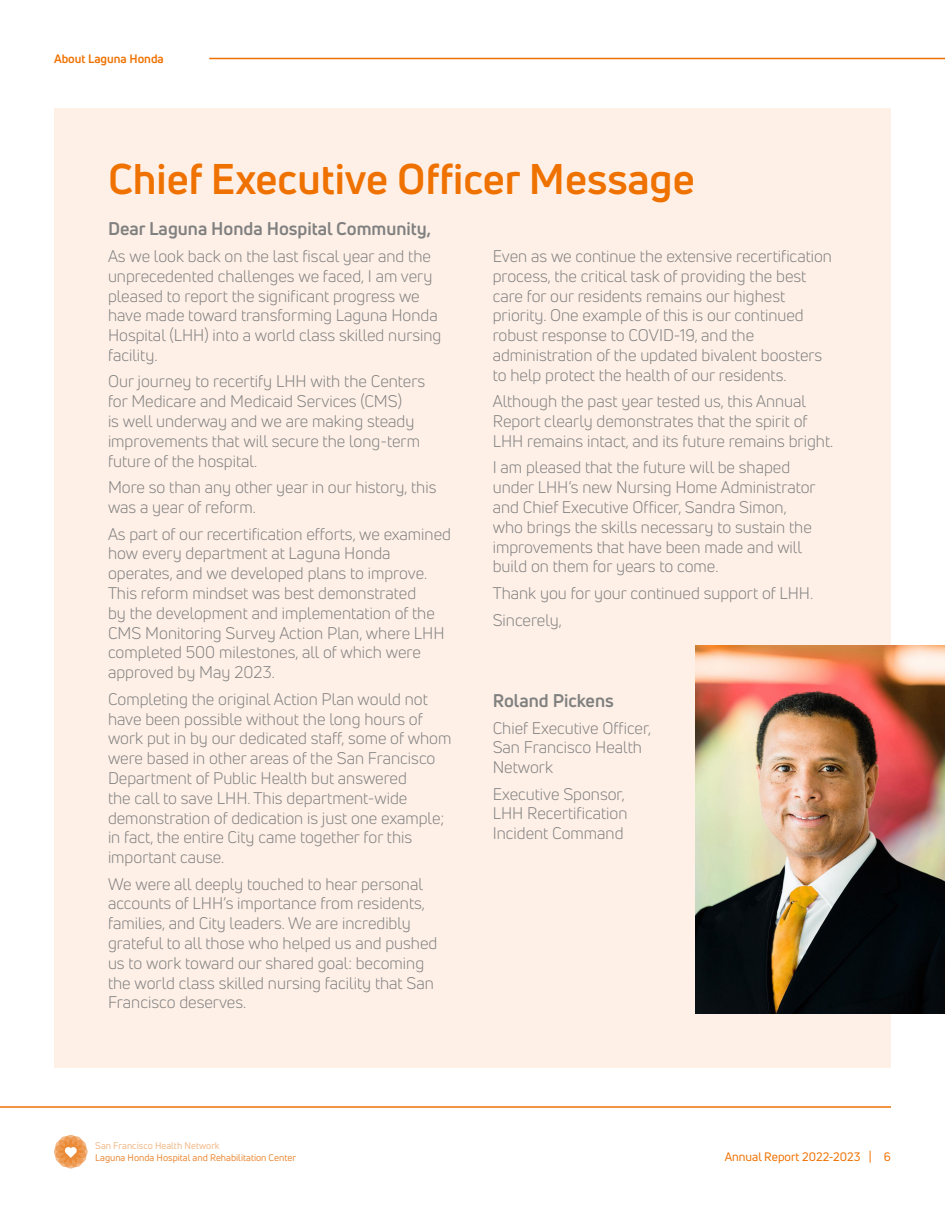
<style>
.page{position:relative;width:945px;height:1215px;background:#fff}
.page>*{position:absolute;margin:0;border:0;box-sizing:border-box;transform-origin:0 0}
.Header_1{font:700 42px "Uni Neue";color:#ef7100}
.Header_4{font:700 18px "Uni Neue";color:#7f8080}
.t1{font:16.5px/19.8px "Uni Neue";color:#7f8080}
.t2{font:12px "Uni Neue";color:#ef7100}
.t3{font:700 12px "Uni Neue";color:#ef7100}
.t4{font:9.45px "Uni Neue";color:#eb8a37}
.t5{font:9.45px "Uni Neue";color:rgb(235 138 55/.6)}
</style>
<div class="page">
<svg style="left:54px;top:1135px;width:34px;height:33px"></svg>
<hr style="left:0;top:1106px;width:891px;height:2px;background:#ef7100">
<hr style="left:209px;top:58px;width:736px;height:1px;background:#ef7100">
<div style="left:54px;top:108px;width:837px;height:960px;background:#fff0e7"></div>
<img style="left:695px;top:645px;width:250px;height:369px">
<p class="t3" style="left:54px;top:51px;width:111px">About Laguna Honda</p>
<p class="Header_1" style="left:108px;top:152px;width:588px">Chief Executive Officer Message</p>
<p class="Header_4" style="left:108px;top:218px;width:325px">Dear Laguna Honda Hospital Community,</p>
<p class="t1" style="left:108px;top:246px;width:335px">As we look back on the last fiscal year and the unprecedented challenges we faced, I am very pleased to report the significant progress we have made toward transforming Laguna Honda Hospital (LHH) into a world class skilled nursing facility.</p>
<p class="t1" style="left:108px;top:372px;width:319px">Our journey to recertify LHH with the Centers for Medicare and Medicaid Services (CMS)<br>is well underway and we are making steady improvements that will secure the long-term future of the hospital.</p>
<p class="t1" style="left:108px;top:477px;width:330px">More so than any other year in our history, this was a year of reform.</p>
<p class="t1" style="left:108px;top:524px;width:345px">As part of our recertification efforts, we examined how every department at Laguna Honda operates, and we developed plans to improve.<br>This reform mindset was best demonstrated<br>by the development and implementation of the CMS Monitoring Survey Action Plan, where LHH completed 500 milestones, all of which were approved by May 2023.</p>
<p class="t1" style="left:108px;top:689px;width:345px">Completing the original Action Plan would not have been possible without the long hours of work put in by our dedicated staff, some of whom were based in other areas of the San Francisco Department of Public Health but answered<br>the call to save LHH. This department-wide demonstration of dedication is just one example; in fact, the entire City came together for this important cause.</p>
<p class="t1" style="left:108px;top:874px;width:331px">We were all deeply touched to hear personal accounts of LHH’s importance from residents, families, and City leaders. We are incredibly grateful to all those who helped us and pushed us to work toward our shared goal: becoming the world class skilled nursing facility that San Francisco deserves.</p>
<p class="t1" style="left:493px;top:246px;width:341px">Even as we continue the extensive recertification process, the critical task of providing the best care for our residents remains our highest priority. One example of this is our continued robust response to COVID-19, and the administration of the updated bivalent boosters to help protect the health of our residents.</p>
<p class="t1" style="left:493px;top:391px;width:342px">Although the past year tested us, this Annual<br>Report clearly demonstrates that the spirit of<br>LHH remains intact, and its future remains bright.</p>
<p class="t1" style="left:493px;top:458px;width:325px">I am pleased that the future will be shaped under LHH’s new Nursing Home Administrator and Chief Executive Officer, Sandra Simon, who brings the skills necessary to sustain the improvements that have been made and will build on them for years to come.</p>
<p class="t1" style="left:493px;top:583px;width:322px">Thank you for your continued support of LHH.</p>
<p class="t1" style="left:493px;top:610px;width:71px">Sincerely,</p>
<p class="Header_4" style="left:493px;top:689px;width:123px">Roland Pickens</p>
<p class="t1" style="left:493px;top:718px;width:160px">Chief Executive Officer,<br>San Francisco Health<br>Network</p>
<p class="t1" style="left:493px;top:784px;width:136px">Executive Sponsor,<br>LHH Recertification<br>Incident Command</p>
<p class="t5" style="left:95px;top:1140px;width:126px">San Francisco Health Network</p>
<p class="t4" style="left:95px;top:1151px;width:202px">Laguna Honda Hospital and Rehabilitation Center</p>
<p class="t2" style="left:725px;top:1149px;width:168px">Annual Report 2022-2023 | 6</p>
</div>
